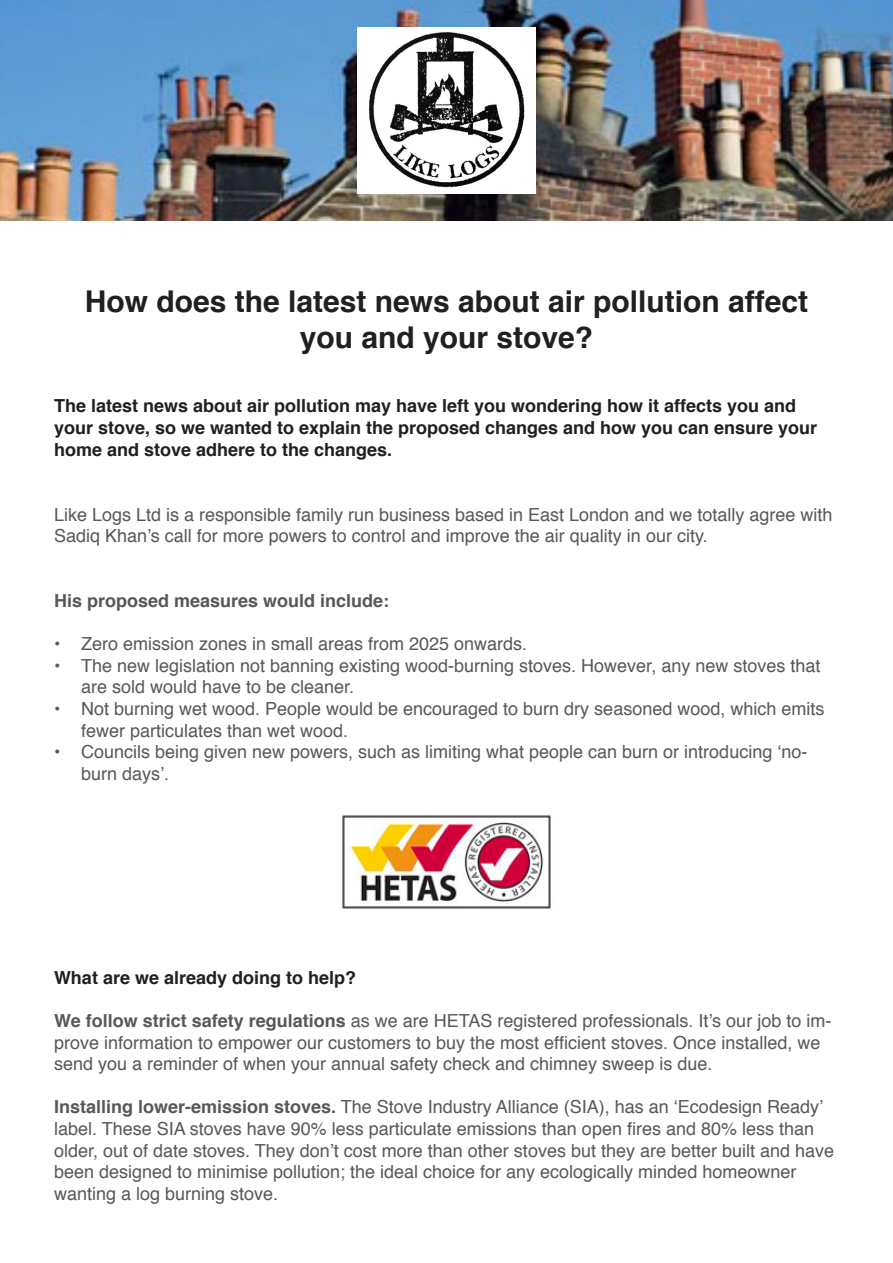
<style>
.page{position:relative;width:893px;height:1263px;background:#fff}
.page>*{position:absolute;margin:0;border:0;box-sizing:border-box;transform-origin:0 0}
.t1{font:700 30px/36px "Helvetica";color:#231f20;text-align:center}
.t2{font:18px/21.6px "Helvetica";color:#57585a}
.t3{font:700 18px/21.6px "Helvetica";color:#231f20}
.t4{font:700 18px "Helvetica";color:#57585a}
.s1{font-weight:700}
</style>
<div class="page">
<img style="left:0;top:0;width:893px;height:221px">
<img style="left:358px;top:28px;width:177px;height:165px">
<img style="left:342px;top:814px;width:209px;height:95px">
<p class="t1" style="left:85px;top:283px;width:725px">How does the latest news about air pollution affect you and your stove?</p>
<p class="t3" style="left:54px;top:396px;width:765px">The latest news about air pollution may have left you wondering how it affects you and your stove, so we wanted to explain the proposed changes and how you can ensure your home and stove adhere to the changes.</p>
<p class="t2" style="left:54px;top:504px;width:780px">Like Logs Ltd is a responsible family run business based in East London and we totally agree with<br>Sadiq Khan’s call for more powers to control and improve the air quality in our city.</p>
<p class="t4" style="left:54px;top:586px;width:337px">His proposed measures would include:</p>
<p class="t2" style="left:54px;top:633px;width:475px">• Zero emission zones in small areas from 2025 onwards.</p>
<p class="t2" style="left:81px;top:655px;width:741px;text-indent:-27px">• The new legislation not banning existing wood-burning stoves. However, any new stoves that are sold would have to be cleaner.</p>
<p class="t2" style="left:81px;top:698px;width:745px;text-indent:-27px">• Not burning wet wood. People would be encouraged to burn dry seasoned wood, which emits fewer particulates than wet wood.</p>
<p class="t2" style="left:81px;top:741px;width:728px;text-indent:-27px">• Councils being given new powers, such as limiting what people can burn or introducing ‘no&shy;burn days’.</p>
<p class="t3" style="left:54px;top:967px;width:304px">What are we already doing to help?</p>
<p class="t2" style="left:54px;top:1010px;width:779px"><span class="s1">We follow strict safety regulations</span> as we are HETAS registered professionals. It’s our job to im&shy;prove information to empower our customers to buy the most efficient stoves. Once installed, we send you a reminder of when your annual safety check and chimney sweep is due.</p>
<p class="t2" style="left:54px;top:1097px;width:782px"><span class="s1">Installing lower-emission stoves.</span> The Stove Industry Alliance (SIA), has an ‘Ecodesign Ready’ label. These SIA stoves have 90% less particulate emissions than open fires and 80% less than older, out of date stoves. They don’t cost more than other stoves but they are better built and have been designed to minimise pollution; the ideal choice for any ecologically minded homeowner wanting a log burning stove.</p>
</div>
